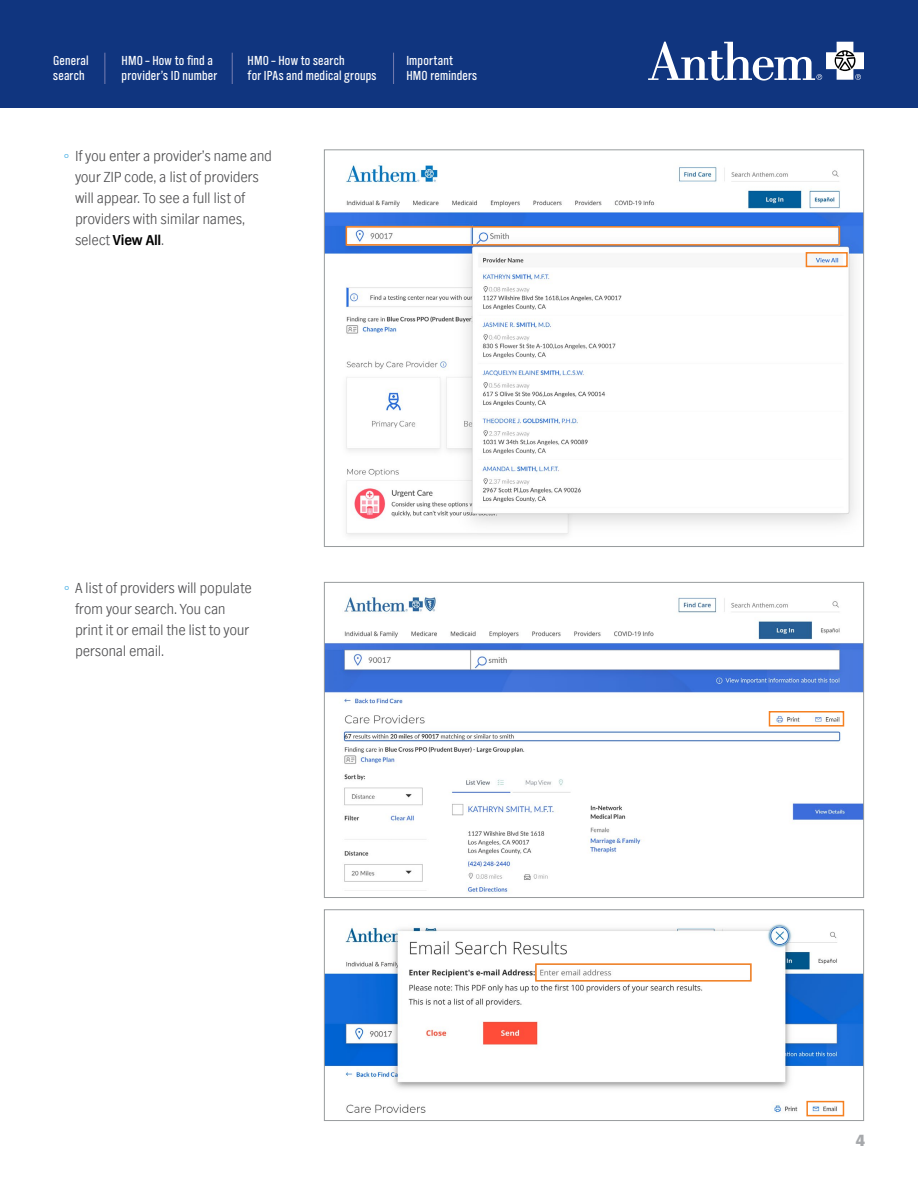
<style>
.page{position:relative;width:918px;height:1188px;background:#fff}
.page>*{position:absolute;margin:0;border:0;box-sizing:border-box;transform-origin:0 0}
.t1{font:800 16.5px "TV Nord EF";color:#a7a9ac}
.t2{font:300 15px/21px "TV Nord EF";letter-spacing:-.02em;color:#4d4d4f}
.t3{font:13.5px/15px "TV Nord EF Regular Con";letter-spacing:.015em;color:#fff}
.s1{color:#58b6e7}
.s2{font-weight:700;color:#000}
</style>
<div class="page">
<img style="left:326px;top:165px;width:536px;height:371px">
<img style="left:326px;top:596px;width:536px;height:298px">
<div style="left:769px;top:711px;width:75px;height:16px;border:2px solid #f58021"></div>
<img style="left:326px;top:924px;width:536px;height:193px">
<div style="left:324px;top:909px;width:540px;height:212px;border:1px solid #989c9e"></div>
<div style="left:806px;top:1101px;width:38px;height:15px;border:2px solid #f58021"></div>
<div style="left:535px;top:963px;width:217px;height:19px;border:2px solid #f58021"></div>
<div style="left:346px;top:226px;width:494px;height:20px;border:2px solid #f58021"></div>
<div style="left:806px;top:252px;width:42px;height:15px;border:2px solid #f58021"></div>
<div style="left:0;top:0;width:918px;height:108px;background:#10357f"></div>
<hr style="left:105px;top:53px;width:1px;height:31px;background:#777eb1">
<hr style="left:232px;top:53px;width:1px;height:31px;background:#777eb1">
<hr style="left:393px;top:53px;width:1px;height:31px;background:#777eb1">
<svg style="left:648px;top:42px;width:216px;height:39px"></svg>
<p class="t3" style="left:53px;top:54px;width:37px">General search</p>
<p class="t3" style="left:122px;top:54px;width:97px">HMO – How to find a provider’s ID number</p>
<p class="t3" style="left:248px;top:54px;width:130px">HMO – How to search<br>for IPAs and medical groups</p>
<p class="t3" style="left:406px;top:54px;width:72px">Important<br>HMO reminders</p>
<p class="t2" style="left:75px;top:145px;width:199px;text-indent:-10px"><span class="s1">◦</span> If you enter a provider’s name and your ZIP code, a list of providers will appear. To see a full list of providers with similar names, select <span class="s2">View All</span>.</p>
<p class="t2" style="left:75px;top:578px;width:178px;text-indent:-10px"><span class="s1">◦</span> A list of providers will populate from your search. You can print it or email the list to your personal email.</p>
<p class="t1" style="left:856px;top:1131px;width:11px">4</p>
</div>
